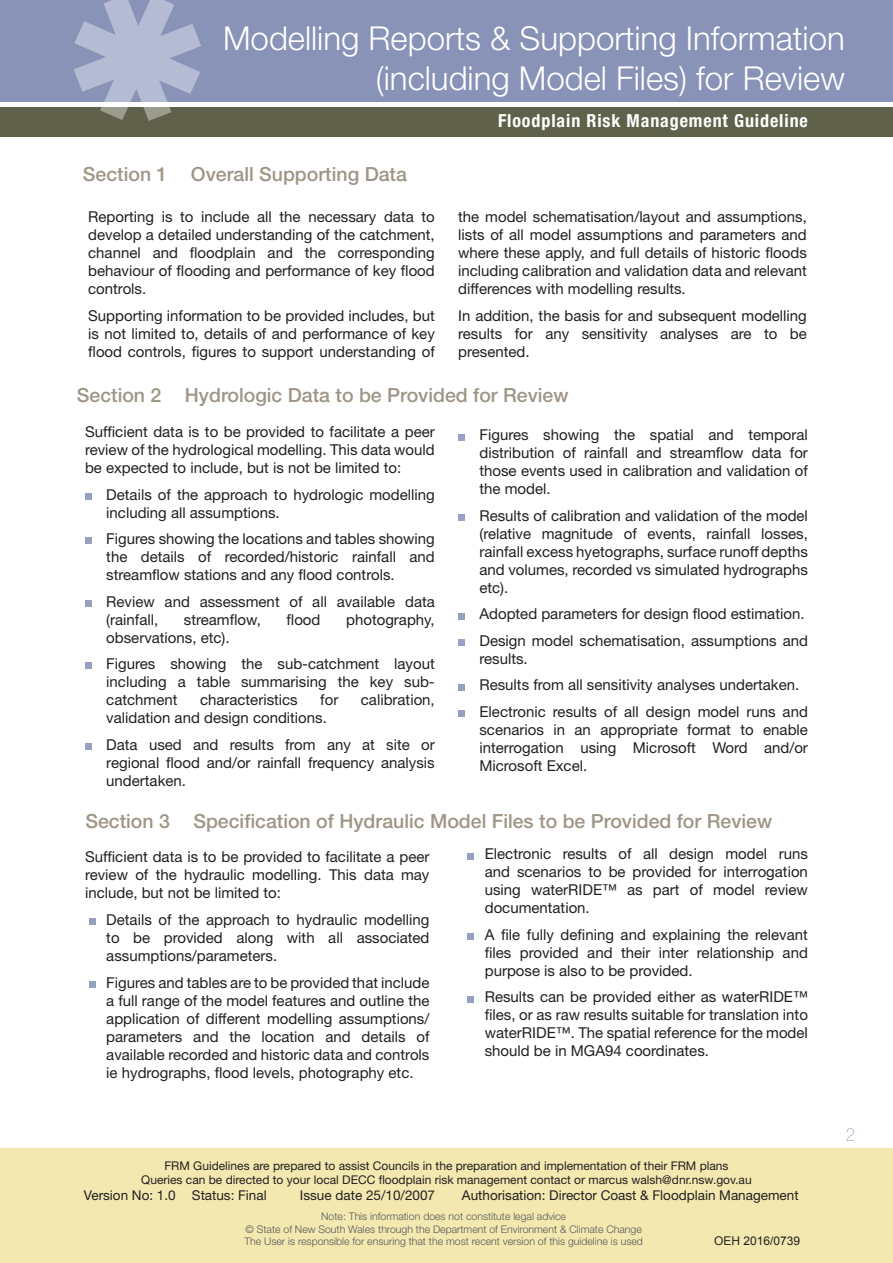
<style>
.page{position:relative;width:893px;height:1263px;background:#fff}
.page>*{position:absolute;margin:0;border:0;box-sizing:border-box;transform-origin:0 0}
.main_header{font:300 33px/39.6px "Helvetica Neue LT";color:#fff;text-align:right}
.header1{font:500 19.5px "Helvetica Neue LT";color:#9e9586}
.t1{font:700 condensed 18px "Helvetica Neue LT";letter-spacing:.05em;color:#fff}
.bodytext{font:15px/18px "Helvetica Neue LT";color:#231f20;text-align:justify}
.bodytext-2{font:13.5px "Helvetica Neue LT";color:#231f20}
.bodytext-3{font:12px "Helvetica Neue LT";color:#231f20}
.t2{font:12px "Arial";color:#231f20}
.t3{font:300 10.5px "Helvetica Neue LT";color:#57585a}
.s1{font-style:inherit}
</style>
<div class="page">
<div style="left:0;top:1149px;width:893px;height:114px;background:#f3e8b0"></div>
<div style="left:0;top:0;width:893px;height:121px;background:#8992b7"></div>
<div style="left:0;top:105px;width:893px;height:32px;background:#60614b"></div>
<div style="left:0;top:102px;width:893px;height:5px;background:#fff"></div>
<svg style="left:74px;top:0;width:127px;height:121px"></svg>
<svg style="left:85px;top:493px;width:6px;height:6px"></svg>
<svg style="left:85px;top:538px;width:6px;height:6px"></svg>
<svg style="left:85px;top:600px;width:6px;height:6px"></svg>
<svg style="left:85px;top:663px;width:6px;height:6px"></svg>
<div style="left:85px;top:743px;width:6px;height:7px;background:#98a0c2"></div>
<svg style="left:458px;top:434px;width:6px;height:6px"></svg>
<div style="left:458px;top:514px;width:6px;height:7px;background:#98a0c2"></div>
<svg style="left:458px;top:613px;width:6px;height:6px"></svg>
<div style="left:458px;top:639px;width:6px;height:7px;background:#98a0c2"></div>
<svg style="left:458px;top:684px;width:6px;height:6px"></svg>
<div style="left:458px;top:710px;width:6px;height:7px;background:#98a0c2"></div>
<div style="left:89px;top:919px;width:7px;height:6px;background:#98a0c2"></div>
<div style="left:89px;top:981px;width:7px;height:6px;background:#98a0c2"></div>
<svg style="left:468px;top:853px;width:6px;height:6px"></svg>
<svg style="left:468px;top:934px;width:6px;height:6px"></svg>
<svg style="left:468px;top:996px;width:6px;height:6px"></svg>
<p class="main_header" style="left:223px;top:18px;width:623px">Modelling Reports &amp; Supporting Information (including Model Files) for Review</p>
<p class="t1" style="left:498px;top:110px;width:311px">Floodplain Risk Management Guideline</p>
<p class="header1" style="left:83px;top:162px;width:326px">Section 1 Overall Supporting Data</p>
<p class="bodytext" style="left:88px;top:208px;width:348px">Reporting is to include all the necessary data to develop a detailed understanding of the catchment, channel and floodplain and the corresponding behaviour of flooding and performance of key flood controls.</p>
<p class="bodytext" style="left:88px;top:306px;width:348px">Supporting information to be provided includes, but is not limited to, details of and performance of key flood controls, figures to support understanding of</p>
<p class="bodytext" style="left:458px;top:208px;width:350px">the model schematisation/layout and assumptions, lists of all model assumptions and parameters and where these apply, and full details of historic floods including calibration and validation data and relevant differences with modelling results.</p>
<p class="bodytext" style="left:458px;top:306px;width:350px">In addition, the basis for and subsequent modelling results for any sensitivity analyses are to be presented.</p>
<p class="header1" style="left:77px;top:384px;width:493px">Section 2 Hydrologic Data to be Provided for Review</p>
<p class="bodytext" style="left:85px;top:422px;width:351px">Sufficient data is to be provided to facilitate a peer review of the hydrological modelling. This data would be expected to include, but is not be limited to:</p>
<p class="bodytext" style="left:106px;top:485px;width:330px">Details of the approach to hydrologic modelling including all assumptions.</p>
<p class="bodytext" style="left:106px;top:529px;width:330px">Figures showing the locations and tables showing the details of recorded/historic rainfall and streamflow stations and any flood controls.</p>
<p class="bodytext" style="left:106px;top:592px;width:330px">Review and assessment of all available data (rainfall,</p>
<p class="bodytext" style="left:184px;top:610px;width:78px">streamflow,</p>
<p class="bodytext" style="left:287px;top:610px;width:35px">flood</p>
<p class="bodytext" style="left:346px;top:610px;width:90px">photography,</p>
<p class="bodytext" style="left:106px;top:628px;width:125px">observations, etc).</p>
<p class="bodytext" style="left:106px;top:654px;width:330px">Figures showing the sub-catchment layout including a table summarising the key sub&shy;catchment</p>
<p class="bodytext" style="left:200px;top:690px;width:99px">characteristics</p>
<p class="bodytext" style="left:320px;top:690px;width:20px">for</p>
<p class="bodytext" style="left:361px;top:690px;width:75px">calibration,</p>
<p class="bodytext" style="left:106px;top:708px;width:222px">validation and design conditions.</p>
<p class="bodytext" style="left:106px;top:735px;width:330px">Data used and results from any at site or regional flood and/or rainfall frequency analysis undertaken.</p>
<p class="bodytext" style="left:479px;top:426px;width:330px">Figures showing the spatial and temporal distribution of rainfall and streamflow data for those events used in calibration and validation of the model.</p>
<p class="bodytext" style="left:479px;top:506px;width:330px">Results of calibration and validation of the model (relative magnitude of events, rainfall losses, rainfall excess hyetographs, surface runoff depths and volumes, recorded vs simulated hydrographs etc).</p>
<p class="bodytext" style="left:479px;top:605px;width:327px">Adopted parameters for design flood estimation.</p>
<p class="bodytext" style="left:479px;top:631px;width:330px">Design model schematisation, assumptions and results.</p>
<p class="bodytext" style="left:479px;top:676px;width:321px">Results from all sensitivity analyses undertaken.</p>
<p class="bodytext" style="left:479px;top:702px;width:330px">Electronic results of all design model runs and scenarios in an appropriate format to enable interrogation using Microsoft Word and/or Microsoft Excel.</p>
<p class="header1" style="left:85px;top:809px;width:688px">Section 3 Specification of Hydraulic Model Files to be Provided for Review</p>
<p class="bodytext" style="left:85px;top:848px;width:346px">Sufficient data is to be provided to facilitate a peer review of the hydraulic modelling. This data may include, but not be limited to:</p>
<p class="bodytext" style="left:106px;top:910px;width:325px">Details of the approach to hydraulic modelling to be provided along with all associated assumptions/parameters.</p>
<p class="bodytext" style="left:106px;top:973px;width:325px">Figures and tables are to be provided that include a full range of the model features and outline the application of different modelling assumptions/ parameters and the location and details of available recorded and historic data and controls ie hydrographs, flood levels, photography etc.</p>
<p class="bodytext" style="left:485px;top:845px;width:325px">Electronic results of all design model runs and scenarios to be provided for interrogation using waterRIDE™ as part of model review documentation.</p>
<p class="bodytext" style="left:485px;top:925px;width:325px">A file fully defining and explaining the relevant files provided and their inter relationship and purpose is also to be provided.</p>
<p class="bodytext" style="left:485px;top:988px;width:325px">Results can be provided either as waterRIDE™ files, or as raw results suitable for translation into waterRIDE™. The spatial reference for the model should be in MGA94 coordinates.</p>
<p class="bodytext-3" style="left:164px;top:1158px;width:566px">FRM Guidelines are prepared to assist Councils in the preparation and implementation of their FRM plans</p>
<p class="bodytext-3" style="left:141px;top:1173px;width:612px">Queries can be directed to your local DECC floodplain risk management contact or marcus walsh@dnr.nsw.gov.au</p>
<p class="bodytext-2" style="left:84px;top:1187px;width:184px">Version No: 1.0 Status: Final</p>
<p class="bodytext-2" style="left:300px;top:1187px;width:137px">Issue date 25/10/2007</p>
<p class="bodytext-2" style="left:462px;top:1187px;width:338px">Authorisation: Director Coast &amp; Floodplain Management</p>
<p class="t3" style="left:321px;top:1210px;width:246px">Note: This information does not constitute legal advice</p>
<p class="t3" style="left:246px;top:1222px;width:398px">© State of New South Wales through the Department of Environment &amp; Climate Change</p>
<p class="t3" style="left:244px;top:1235px;width:400px">The User is responsible for ensuring that the most recent version of this guideline is used</p>
<p class="t2" style="left:714px;top:1233px;width:88px">OEH 2016/073<span class="s1">9</span></p>
</div>
